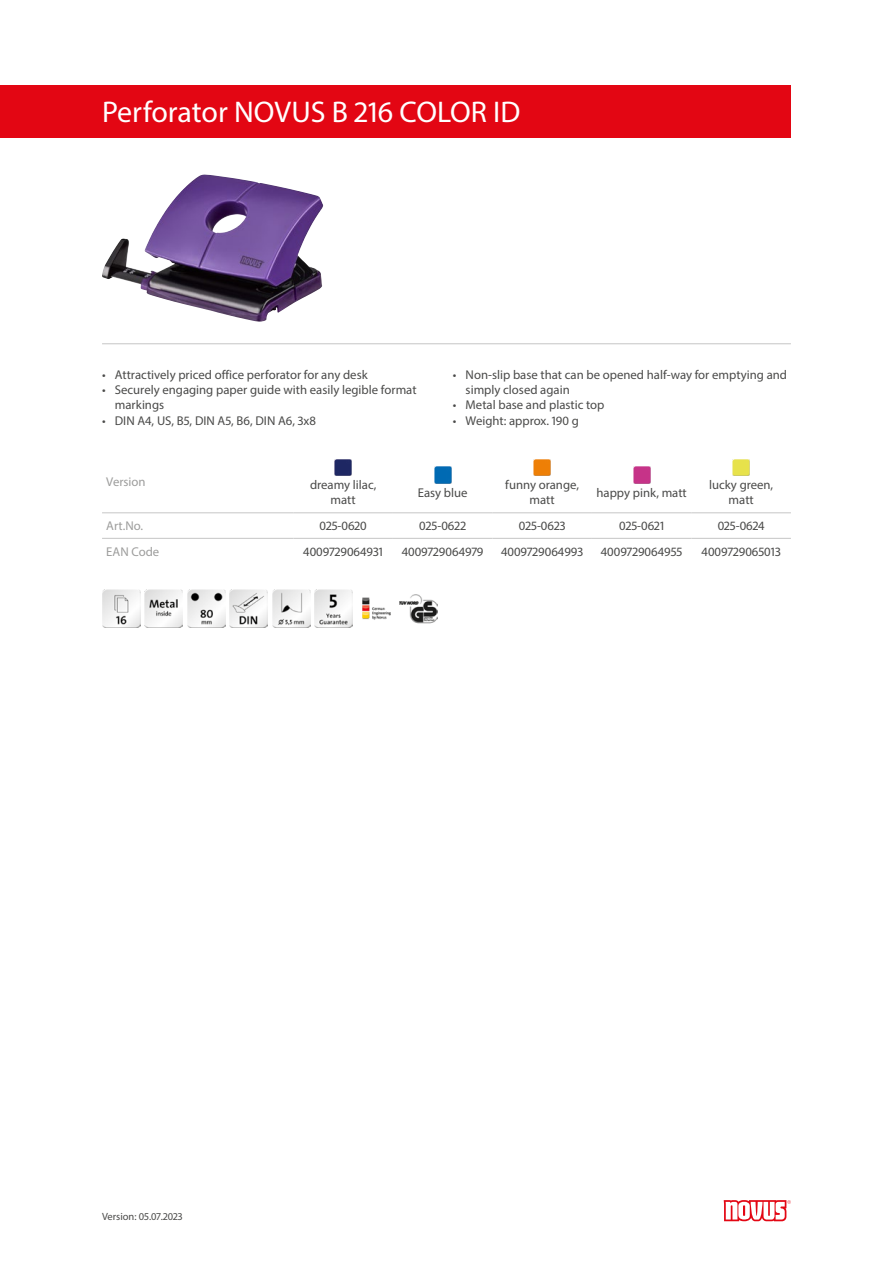
<style>
.page{position:relative;width:893px;height:1263px;background:#fff}
.page>*{position:absolute;margin:0;border:0;box-sizing:border-box;transform-origin:0 0}
.Produktname{font:30px "Myriad Pro";color:#fff}
.Farbildtext{font:12.75px/15.3px "Myriad Pro";color:#4a4a49;text-align:center}
.Produkttabelle_Zentr{font:12.75px "Myriad Pro";color:#4a4a49}
.Produkttabelle_Links{font:12.75px "Myriad Pro";color:#9d9d9c}
.t1{font:10.5px "Myriad Pro";color:#4a4a49}
</style>
<div class="page">
<img style="left:102px;top:175px;width:221px;height:147px">
<hr style="left:102px;top:343px;width:689px;height:1px;background:#c6c6c6">
<img style="left:102px;top:589px;width:38px;height:39px">
<img style="left:145px;top:589px;width:38px;height:39px">
<img style="left:187px;top:589px;width:38px;height:39px">
<img style="left:230px;top:589px;width:38px;height:39px">
<img style="left:272px;top:589px;width:38px;height:39px">
<img style="left:315px;top:589px;width:38px;height:39px">
<img style="left:362px;top:597px;width:29px;height:23px">
<img style="left:400px;top:594px;width:38px;height:30px">
<svg style="left:724px;top:1200px;width:67px;height:21px"></svg>
<div style="left:0;top:85px;width:791px;height:53px;background:#e30613"></div>
<hr style="left:102px;top:512px;width:191px;height:1px;background:#c6c6c6">
<hr style="left:293px;top:512px;width:100px;height:1px;background:#c6c6c6">
<hr style="left:393px;top:512px;width:99px;height:1px;background:#c6c6c6">
<hr style="left:492px;top:512px;width:100px;height:1px;background:#c6c6c6">
<hr style="left:592px;top:512px;width:99px;height:1px;background:#c6c6c6">
<hr style="left:691px;top:512px;width:100px;height:1px;background:#c6c6c6">
<hr style="left:102px;top:538px;width:191px;height:1px;background:#c6c6c6">
<hr style="left:293px;top:538px;width:100px;height:1px;background:#c6c6c6">
<hr style="left:393px;top:538px;width:99px;height:1px;background:#c6c6c6">
<hr style="left:492px;top:538px;width:100px;height:1px;background:#c6c6c6">
<hr style="left:592px;top:538px;width:99px;height:1px;background:#c6c6c6">
<hr style="left:691px;top:538px;width:100px;height:1px;background:#c6c6c6">
<img style="left:335px;top:459px;width:17px;height:17px">
<img style="left:434px;top:467px;width:17px;height:16px">
<img style="left:534px;top:459px;width:17px;height:17px">
<img style="left:633px;top:467px;width:17px;height:16px">
<img style="left:733px;top:459px;width:17px;height:17px">
<p class="Produktname" style="left:102px;top:94px;width:420px">Perforator NOVUS B 216 COLOR ID</p>
<p class="Farbildtext" style="left:102px;top:367px;width:267px">• Attractively priced office perforator for any desk</p>
<p class="Farbildtext" style="left:115px;top:382px;width:303px;text-align:left;text-indent:-13px">• Securely engaging paper guide with easily legible format markings</p>
<p class="Farbildtext" style="left:102px;top:413px;width:215px">• DIN A4, US, B5, DIN A5, B6, DIN A6, 3x8</p>
<p class="Farbildtext" style="left:466px;top:367px;width:323px;text-align:left;text-indent:-13px">• Non-slip base that can be opened half-way for emptying and simply closed again</p>
<p class="Farbildtext" style="left:453px;top:397px;width:153px">• Metal base and plastic top</p>
<p class="Farbildtext" style="left:453px;top:413px;width:127px">• Weight: approx. 190 g</p>
<p class="Produkttabelle_Links" style="left:106px;top:474px;width:41px">Version</p>
<p class="Farbildtext" style="left:310px;top:477px;width:68px">dreamy lilac, matt</p>
<p class="Farbildtext" style="left:418px;top:484px;width:51px">Easy blue</p>
<p class="Farbildtext" style="left:505px;top:477px;width:75px">funny orange, matt</p>
<p class="Farbildtext" style="left:596px;top:484px;width:92px">happy pink, matt</p>
<p class="Farbildtext" style="left:709px;top:477px;width:66px">lucky green, matt</p>
<p class="Produkttabelle_Links" style="left:106px;top:518px;width:38px">Art.No.</p>
<p class="Produkttabelle_Zentr" style="left:319px;top:518px;width:49px">025-0620</p>
<p class="Produkttabelle_Zentr" style="left:419px;top:518px;width:48px">025-0622</p>
<p class="Produkttabelle_Zentr" style="left:519px;top:518px;width:48px">025-0623</p>
<p class="Produkttabelle_Zentr" style="left:619px;top:518px;width:46px">025-0621</p>
<p class="Produkttabelle_Zentr" style="left:718px;top:518px;width:48px">025-0624</p>
<p class="Produkttabelle_Links" style="left:106px;top:544px;width:55px">EAN Code</p>
<p class="Produkttabelle_Zentr" style="left:303px;top:544px;width:81px">4009729064931</p>
<p class="Produkttabelle_Zentr" style="left:402px;top:544px;width:83px">4009729064979</p>
<p class="Produkttabelle_Zentr" style="left:501px;top:544px;width:84px">4009729064993</p>
<p class="Produkttabelle_Zentr" style="left:601px;top:544px;width:83px">4009729064955</p>
<p class="Produkttabelle_Zentr" style="left:702px;top:544px;width:81px">4009729065013</p>
<p class="t1" style="left:102px;top:1210px;width:82px">Version: 05.07.2023</p>
</div>
